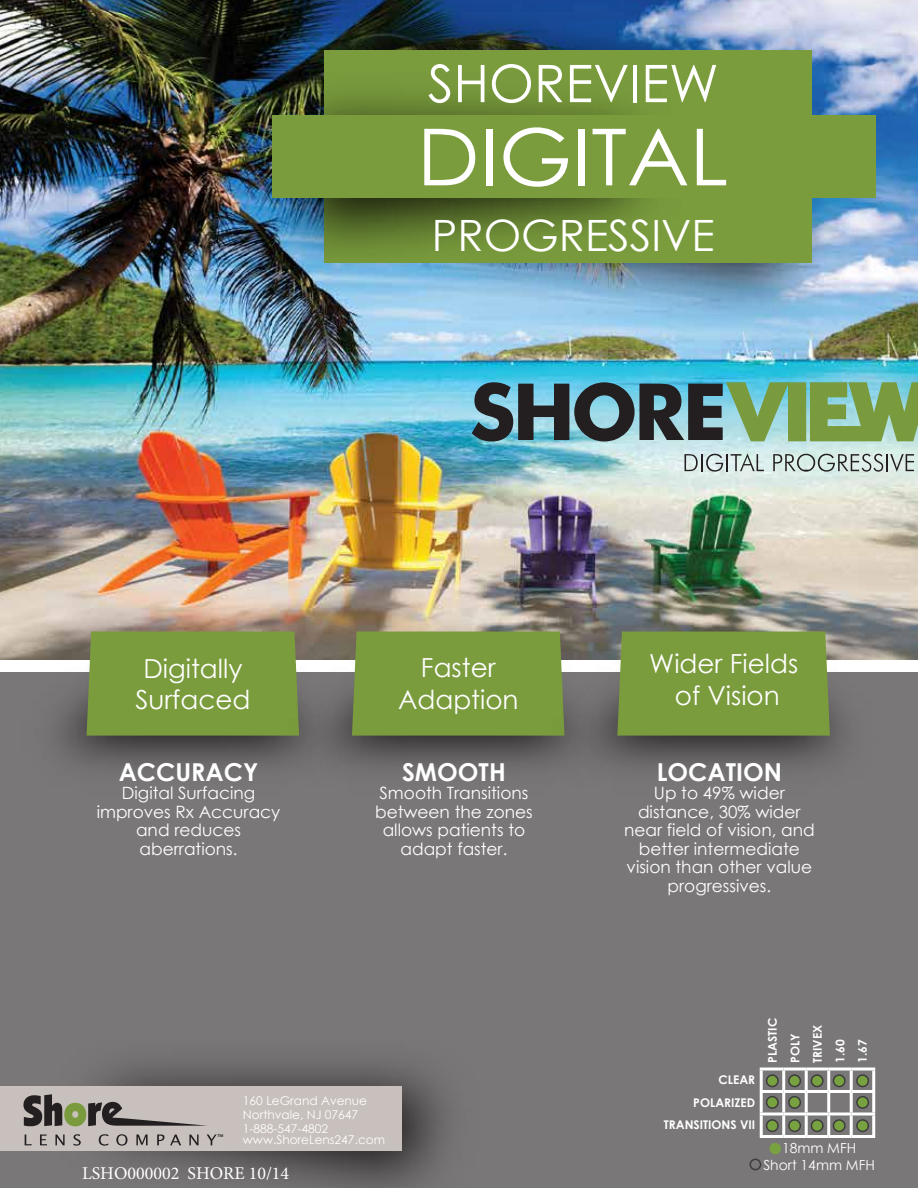
<style>
.page{position:relative;width:918px;height:1188px;background:#fff}
.page>*{position:absolute;margin:0;border:0;box-sizing:border-box;transform-origin:0 0}
.t1{font:78.75px "Century Gothic";color:#fff;scale:1.07 1}
.t2{font:51.75px "Century Gothic";color:#fff}
.t3{font:43.2px "Century Gothic";color:#fff}
.t4{font:26.25px/31.5px "Century Gothic";color:#fff;text-align:center}
.t5{font:700 24.75px "Century Gothic";color:#fff}
.t6{font:18px "Minion Pro";color:#fff}
.t7{font:16.95px/18.5px "Century Gothic";color:#fff;text-align:center}
.t8{font:13.95px/16.6px "Century Gothic";color:#fff;text-align:center}
.t9{font:12px/14.5px "Century Gothic";color:#fff}
.t10{font:700 12px/22.5px "Century Gothic";color:#fff}
.t11{font:700 12px "Century Gothic";color:#fafdff}
.t12{font:10.05px "Myriad Pro";color:#231f20}
</style>
<div class="page">
<img style="left:0;top:0;width:918px;height:660px">
<div style="left:0;top:672px;width:918px;height:516px;background:#7a7778"></div>
<img style="left:398px;top:197px;width:447px;height:136px">
<div style="left:324px;top:198px;width:487px;height:65px;background:#7a9c3d"></div>
<img style="left:299px;top:0;width:447px;height:71px">
<div style="left:324px;top:51px;width:487px;height:64px;background:#7a9c3d"></div>
<img style="left:256px;top:71px;width:426px;height:207px">
<div style="left:273px;top:115px;width:603px;height:82px;background:#7a9c3d"></div>
<img style="left:5px;top:605px;width:265px;height:162px">
<div style="left:87px;top:632px;width:183px;height:104px;background:#7a9c3d"></div>
<img style="left:270px;top:605px;width:266px;height:162px">
<div style="left:352px;top:632px;width:184px;height:104px;background:#7a9c3d"></div>
<img style="left:536px;top:605px;width:358px;height:162px">
<div style="left:617px;top:632px;width:213px;height:104px;background:#7a9c3d"></div>
<img style="left:52px;top:1064px;width:395px;height:124px">
<div style="left:0;top:1087px;width:401px;height:64px;background:#c7c0bc"></div>
<svg style="left:23px;top:1094px;width:184px;height:32px"></svg>
<svg style="left:25px;top:1135px;width:7px;height:10px"></svg>
<svg style="left:40px;top:1135px;width:7px;height:10px"></svg>
<svg style="left:55px;top:1135px;width:10px;height:10px"></svg>
<svg style="left:74px;top:1134px;width:7px;height:12px"></svg>
<svg style="left:99px;top:1134px;width:9px;height:12px"></svg>
<svg style="left:116px;top:1134px;width:11px;height:12px"></svg>
<svg style="left:136px;top:1135px;width:12px;height:10px"></svg>
<svg style="left:157px;top:1135px;width:7px;height:10px"></svg>
<svg style="left:170px;top:1135px;width:11px;height:10px"></svg>
<svg style="left:189px;top:1135px;width:10px;height:10px"></svg>
<svg style="left:207px;top:1135px;width:9px;height:10px"></svg>
<div style="left:770px;top:1143px;width:11px;height:11px;background:#78a13f;border-radius:50%"></div>
<div style="left:749px;top:1159px;width:12px;height:11px;border:2px solid #3d3d3d;border-radius:50%"></div>
<svg style="left:472px;top:382px;width:319px;height:61px;background:#597978"></svg>
<div style="left:789px;top:384px;width:16px;height:56px;background:#799a3d"></div>
<div style="left:788px;top:382px;width:18px;height:59px;border:3px solid #799a3d"></div>
<svg style="left:685px;top:453px;width:79px;height:19px;background:#b2bebd"></svg>
<svg style="left:773px;top:454px;width:141px;height:18px;background:#acb9b5"></svg>
<svg style="left:809px;top:382px;width:109px;height:61px;background:#81a964"></svg>
<hr style="left:760px;top:1068px;width:24px;height:3px;background:#fff">
<hr style="left:760px;top:1071px;width:3px;height:19px;background:#fff">
<hr style="left:784px;top:1068px;width:22px;height:3px;background:#fff">
<hr style="left:782px;top:1071px;width:3px;height:19px;background:#fff">
<hr style="left:806px;top:1068px;width:23px;height:3px;background:#fff">
<hr style="left:805px;top:1071px;width:3px;height:19px;background:#fff">
<hr style="left:829px;top:1068px;width:22px;height:3px;background:#fff">
<hr style="left:827px;top:1071px;width:3px;height:19px;background:#fff">
<hr style="left:851px;top:1068px;width:24px;height:3px;background:#fff">
<hr style="left:850px;top:1071px;width:3px;height:19px;background:#fff">
<hr style="left:872px;top:1071px;width:3px;height:19px;background:#fff">
<hr style="left:760px;top:1090px;width:24px;height:3px;background:#fff">
<hr style="left:760px;top:1093px;width:3px;height:20px;background:#fff">
<hr style="left:784px;top:1090px;width:22px;height:3px;background:#fff">
<hr style="left:782px;top:1093px;width:3px;height:20px;background:#fff">
<hr style="left:806px;top:1090px;width:23px;height:3px;background:#fff">
<hr style="left:805px;top:1093px;width:3px;height:20px;background:#fff">
<hr style="left:829px;top:1090px;width:22px;height:3px;background:#fff">
<hr style="left:827px;top:1093px;width:3px;height:20px;background:#fff">
<hr style="left:851px;top:1090px;width:24px;height:3px;background:#fff">
<hr style="left:850px;top:1093px;width:3px;height:20px;background:#fff">
<hr style="left:872px;top:1093px;width:3px;height:20px;background:#fff">
<hr style="left:760px;top:1113px;width:24px;height:3px;background:#fff">
<hr style="left:760px;top:1116px;width:3px;height:19px;background:#fff">
<hr style="left:784px;top:1113px;width:22px;height:3px;background:#fff">
<hr style="left:782px;top:1116px;width:3px;height:19px;background:#fff">
<hr style="left:806px;top:1113px;width:23px;height:3px;background:#fff">
<hr style="left:805px;top:1116px;width:3px;height:19px;background:#fff">
<hr style="left:829px;top:1113px;width:22px;height:3px;background:#fff">
<hr style="left:827px;top:1116px;width:3px;height:19px;background:#fff">
<hr style="left:851px;top:1113px;width:24px;height:3px;background:#fff">
<hr style="left:850px;top:1116px;width:3px;height:19px;background:#fff">
<hr style="left:872px;top:1116px;width:3px;height:19px;background:#fff">
<hr style="left:760px;top:1135px;width:24px;height:3px;background:#fff">
<hr style="left:784px;top:1135px;width:22px;height:3px;background:#fff">
<hr style="left:806px;top:1135px;width:23px;height:3px;background:#fff">
<hr style="left:829px;top:1135px;width:22px;height:3px;background:#fff">
<hr style="left:851px;top:1135px;width:24px;height:3px;background:#fff">
<div style="left:767px;top:1075px;width:11px;height:12px;background:#78a13f;border-radius:50%"></div>
<div style="left:766px;top:1074px;width:13px;height:13px;border:2px solid #3d3d3d;border-radius:50%"></div>
<div style="left:767px;top:1097px;width:11px;height:11px;background:#78a13f;border-radius:50%"></div>
<div style="left:766px;top:1096px;width:13px;height:13px;border:2px solid #3d3d3d;border-radius:50%"></div>
<div style="left:767px;top:1120px;width:11px;height:11px;background:#78a13f;border-radius:50%"></div>
<div style="left:766px;top:1119px;width:13px;height:13px;border:2px solid #3d3d3d;border-radius:50%"></div>
<div style="left:789px;top:1075px;width:11px;height:12px;background:#78a13f;border-radius:50%"></div>
<div style="left:788px;top:1074px;width:13px;height:13px;border:2px solid #3d3d3d;border-radius:50%"></div>
<div style="left:789px;top:1097px;width:11px;height:11px;background:#78a13f;border-radius:50%"></div>
<div style="left:788px;top:1096px;width:13px;height:13px;border:2px solid #3d3d3d;border-radius:50%"></div>
<div style="left:789px;top:1120px;width:11px;height:11px;background:#78a13f;border-radius:50%"></div>
<div style="left:788px;top:1119px;width:13px;height:13px;border:2px solid #3d3d3d;border-radius:50%"></div>
<div style="left:811px;top:1075px;width:12px;height:12px;background:#78a13f;border-radius:50%"></div>
<div style="left:811px;top:1074px;width:13px;height:13px;border:2px solid #3d3d3d;border-radius:50%"></div>
<div style="left:833px;top:1075px;width:12px;height:12px;background:#78a13f;border-radius:50%"></div>
<div style="left:833px;top:1074px;width:13px;height:13px;border:2px solid #3d3d3d;border-radius:50%"></div>
<div style="left:857px;top:1075px;width:11px;height:12px;background:#78a13f;border-radius:50%"></div>
<div style="left:856px;top:1074px;width:13px;height:13px;border:2px solid #3d3d3d;border-radius:50%"></div>
<div style="left:857px;top:1097px;width:11px;height:11px;background:#78a13f;border-radius:50%"></div>
<div style="left:856px;top:1096px;width:13px;height:13px;border:2px solid #3d3d3d;border-radius:50%"></div>
<div style="left:811px;top:1120px;width:12px;height:11px;background:#78a13f;border-radius:50%"></div>
<div style="left:811px;top:1119px;width:13px;height:13px;border:2px solid #3d3d3d;border-radius:50%"></div>
<div style="left:833px;top:1120px;width:12px;height:11px;background:#78a13f;border-radius:50%"></div>
<div style="left:833px;top:1119px;width:13px;height:13px;border:2px solid #3d3d3d;border-radius:50%"></div>
<div style="left:857px;top:1120px;width:11px;height:11px;background:#78a13f;border-radius:50%"></div>
<div style="left:856px;top:1119px;width:13px;height:13px;border:2px solid #3d3d3d;border-radius:50%"></div>
<h2 class="t2" style="left:428px;top:47px;width:292px">SHOREVIEW</h2>
<h1 class="t1" style="left:417px;top:102px;width:293px">DIGITAL</h1>
<h3 class="t3" style="left:432px;top:205px;width:284px">PROGRESSIVE</h3>
<h3 class="t4" style="left:135px;top:652px;width:117px">Digitally<br>Surfaced</h3>
<h3 class="t4" style="left:398px;top:652px;width:122px">Faster<br>Adaption</h3>
<h3 class="t4" style="left:649px;top:648px;width:151px">Wider Fields of Vision</h3>
<h3 class="t5" style="left:119px;top:753px;width:141px">ACCURACY</h3>
<p class="t7" style="left:97px;top:784px;width:185px">Digital Surfacing improves Rx Accuracy and reduces aberrations.</p>
<h3 class="t5" style="left:402px;top:753px;width:105px">SMOOTH</h3>
<p class="t7" style="left:375px;top:784px;width:159px">Smooth Transitions between the zones allows patients to adapt faster.</p>
<p class="t9" style="left:243px;top:1093px;width:126px">160 LeGrand Avenue<br>Northvale, NJ 07647</p>
<p class="t9" style="left:243px;top:1122px;width:87px">1-888-547-4802</p>
<p class="t12" style="left:217px;top:1132px;width:8px">™</p>
<p class="t9" style="left:243px;top:1133px;width:144px">www.ShoreLens247.com</p>
<p class="t6" style="left:82px;top:1161px;width:209px">LSHO000002 SHORE 10/14</p>
<h3 class="t5" style="left:657px;top:753px;width:127px">LOCATION</h3>
<p class="t7" style="left:624px;top:784px;width:192px">Up to 49% wider distance, 30% wider near field of vision, and better intermediate vision than other value progressives.</p>
<p class="t10" style="left:664px;top:1068px;width:93px;text-align:right">CLEAR<br>POLARIZED<br>TRANSITIONS VII</p>
<p class="t10" style="left:761px;top:1063px;width:46px;rotate:-90deg">PLASTIC<br>POLY<br>TRIVEX<br>1.60</p>
<p class="t11" style="left:854px;top:1063px;width:25px;rotate:-90deg">1.67</p>
<p class="t8" style="left:763px;top:1140px;width:113px">18mm MFH<br>Short 14mm MFH</p>
</div>
